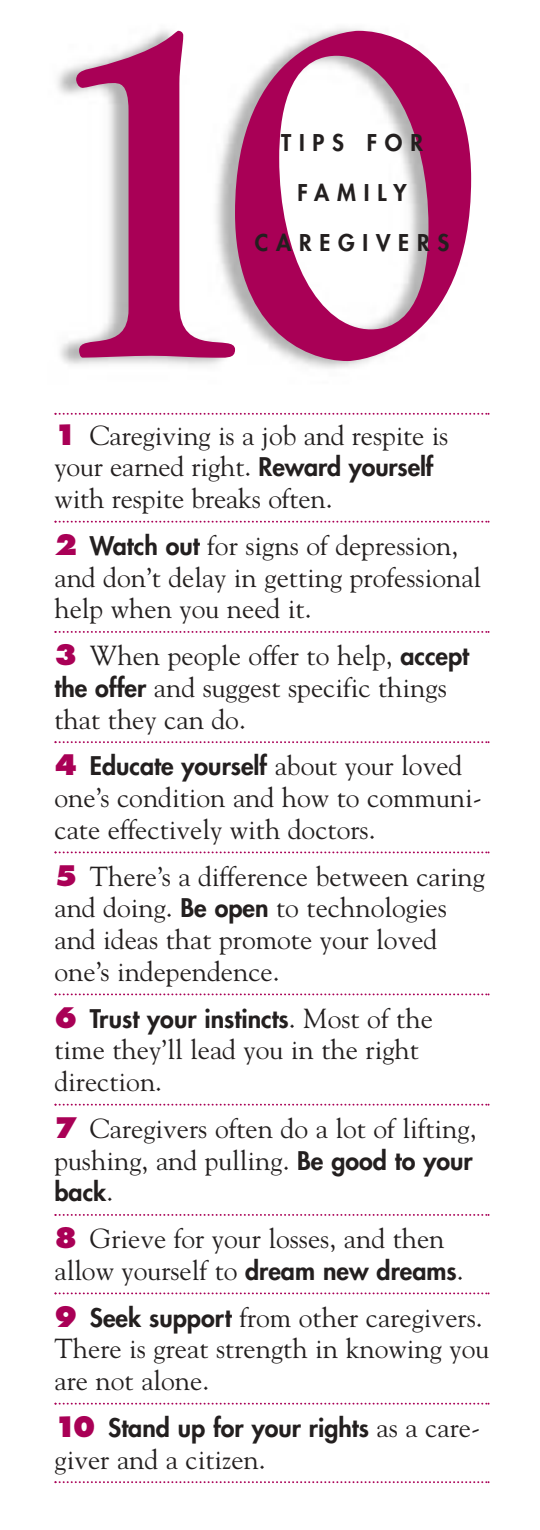
<style>
.page{position:relative;width:540px;height:1530px;background:#fff}
.page>*{position:absolute;margin:0;border:0;box-sizing:border-box;transform-origin:0 0}
.t1{font:700 480px "Goudy";color:#a90056}
.t2{font:27.5px/31.8px "Goudy";color:#231f1f}
.t3{font:800 25px "Futura";color:#231f1f}
.t4{font:800 22.5px "Futura";letter-spacing:.345em;color:#231f1f}
.s1{font-family:"Futura";font-weight:800;color:#a90056}
.s2{font-family:"Futura";font-weight:800;font-size:25px}
.s3{font-size:27.5px;color:#a90056}
.s4{font-family:"Goudy";font-weight:400;font-size:27.5px}
</style>
<div class="page">
<svg style="left:54px;top:413px;width:436px;height:2px"></svg>
<svg style="left:54px;top:521px;width:436px;height:2px"></svg>
<svg style="left:54px;top:631px;width:436px;height:2px"></svg>
<svg style="left:54px;top:741px;width:436px;height:2px"></svg>
<svg style="left:54px;top:851px;width:436px;height:2px"></svg>
<svg style="left:54px;top:993px;width:436px;height:2px"></svg>
<svg style="left:54px;top:1104px;width:436px;height:2px"></svg>
<svg style="left:54px;top:1214px;width:436px;height:2px"></svg>
<svg style="left:54px;top:1292px;width:436px;height:2px"></svg>
<svg style="left:54px;top:1403px;width:436px;height:2px"></svg>
<svg style="left:54px;top:1481px;width:436px;height:2px"></svg>
<h1 class="t1" style="left:20px;top:-2px;width:468px">10</h1>
<p class="t4" style="left:281px;top:132px;width:143px">TIPS FOR</p>
<p class="t4" style="left:297px;top:182px;width:111px">FAMILY</p>
<p class="t4" style="left:255px;top:232px;width:196px">CAREGIVERS</p>
<p class="t2" style="left:54px;top:421px;width:395px"><span class="s1">1</span> Caregiving is a job and respite is your earned right. <span class="s2">Reward yourself </span>with respite breaks often.</p>
<p class="t2" style="left:54px;top:532px;width:428px"><span class="s1">2</span> <span class="s2">Watch out</span> for signs of depression, and don’t delay in getting professional help when you need it.</p>
<p class="t2" style="left:54px;top:642px;width:416px"><span class="s1">3</span> When people offer to help, <span class="s2">accept the offer</span> and suggest specific things that they can do.</p>
<p class="t3" style="left:54px;top:754px;width:409px"><span class="s3">4</span> Educate yourself <span class="s4">about your loved</span></p>
<p class="t2" style="left:54px;top:784px;width:429px">one’s condition and how to communi&shy;cate effectively with doctors.</p>
<p class="t2" style="left:54px;top:862px;width:432px"><span class="s1">5</span> There’s a difference between caring and doing. <span class="s2">Be open</span> to technologies and ideas that promote your loved one’s independence.</p>
<p class="t3" style="left:54px;top:1007px;width:380px"><span class="s3">6</span> Trust your instincts<span class="s4">. Most of the</span></p>
<p class="t2" style="left:54px;top:1036px;width:366px">time they’ll lead you in the right direction.</p>
<p class="t2" style="left:54px;top:1115px;width:424px"><span class="s1">7</span> Caregivers often do a lot of lifting, pushing, and pulling. <span class="s2">Be good to your</span></p>
<p class="t3" style="left:54px;top:1180px;width:60px">back<span class="s4">.</span></p>
<p class="t2" style="left:54px;top:1225px;width:411px"><span class="s1">8</span> Grieve for your losses, and then allow yourself to <span class="s2">dream new dreams</span>.</p>
<p class="t2" style="left:54px;top:1303px;width:436px"><span class="s1">9</span> <span class="s2">Seek support</span> from other caregivers.<br>There is great strength in knowing you are not alone.</p>
<p class="t3" style="left:54px;top:1416px;width:427px"><span class="s3">10</span> Stand up for your rights <span class="s4">as a care-</span></p>
<p class="t2" style="left:54px;top:1445px;width:213px">giver and a citizen.</p>
</div>
